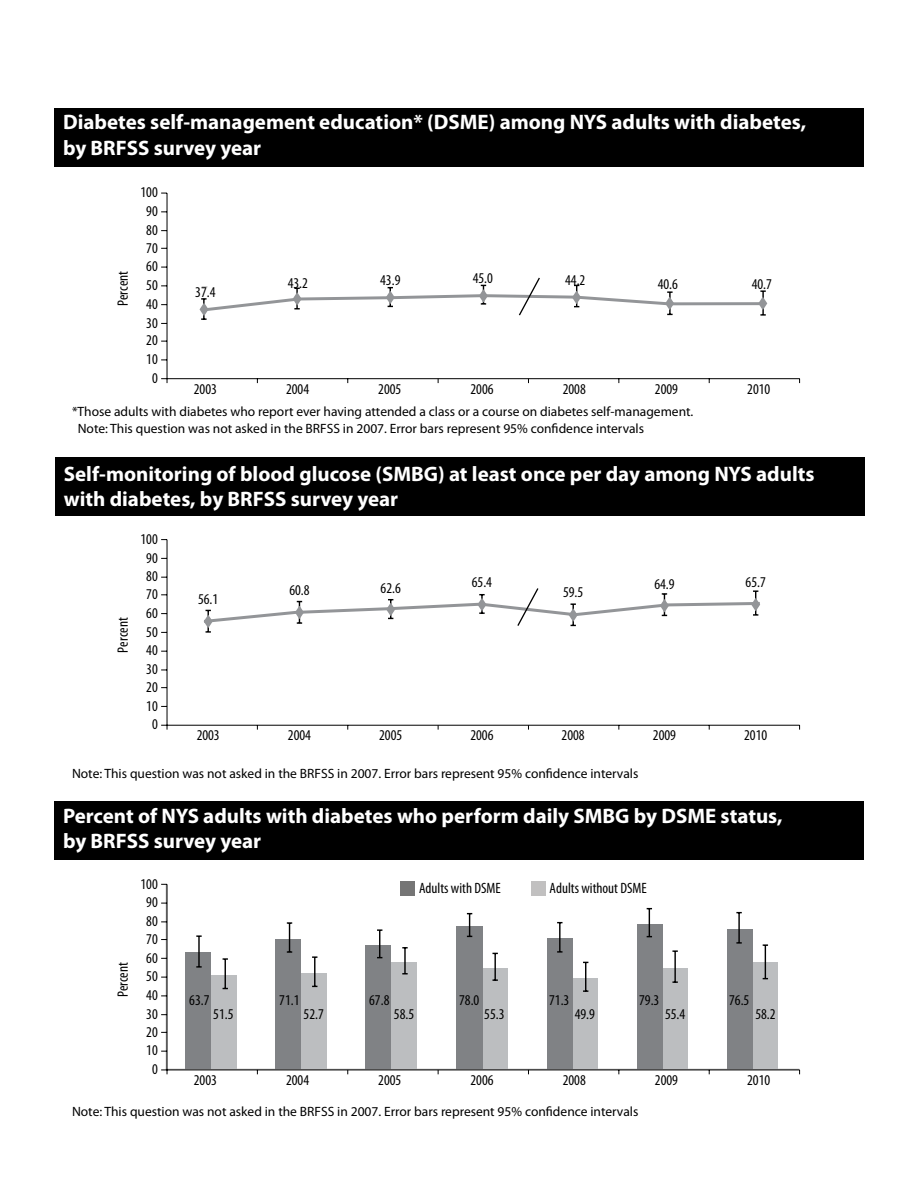
<style>
.page{position:relative;width:918px;height:1188px;background:#fff}
.page>*{position:absolute;margin:0;border:0;box-sizing:border-box;transform-origin:0 0}
.t1{font:700 21px/25.2px "Myriad Pro";color:#fff}
.t2{font:condensed 15px "Myriad Pro";color:#000}
.t3{font:13.5px/16.2px "Myriad Pro";color:#000}
</style>
<div class="page">
<div style="left:54px;top:108px;width:810px;height:59px;background:#000"></div>
<div style="left:55px;top:457px;width:810px;height:59px;background:#000"></div>
<div style="left:54px;top:801px;width:810px;height:59px;background:#000"></div>
<hr style="left:167px;top:193px;width:1px;height:186px;background:#000">
<hr style="left:167px;top:378px;width:633px;height:1px;background:#000">
<svg style="left:161px;top:378px;width:7px;height:5px"></svg>
<svg style="left:200px;top:277px;width:567px;height:43px"></svg>
<hr style="left:167px;top:540px;width:1px;height:185px;background:#000">
<hr style="left:167px;top:725px;width:633px;height:1px;background:#000">
<svg style="left:161px;top:725px;width:7px;height:5px"></svg>
<svg style="left:203px;top:588px;width:557px;height:45px"></svg>
<hr style="left:166px;top:885px;width:1px;height:184px;background:#a9a9a9">
<div style="left:753px;top:963px;width:25px;height:106px;background:#bcbec0"></div>
<div style="left:663px;top:968px;width:25px;height:101px;background:#bcbec0"></div>
<div style="left:573px;top:978px;width:25px;height:91px;background:#bcbec0"></div>
<div style="left:483px;top:968px;width:25px;height:101px;background:#bcbec0"></div>
<div style="left:391px;top:962px;width:26px;height:107px;background:#bcbec0"></div>
<div style="left:301px;top:973px;width:26px;height:96px;background:#bcbec0"></div>
<div style="left:211px;top:975px;width:26px;height:94px;background:#bcbec0"></div>
<div style="left:727px;top:929px;width:26px;height:140px;background:#808285"></div>
<div style="left:637px;top:924px;width:26px;height:145px;background:#808285"></div>
<div style="left:547px;top:939px;width:26px;height:130px;background:#808285"></div>
<div style="left:456px;top:926px;width:27px;height:143px;background:#808285"></div>
<div style="left:366px;top:945px;width:25px;height:124px;background:#808285"></div>
<div style="left:276px;top:939px;width:25px;height:130px;background:#808285"></div>
<div style="left:186px;top:952px;width:25px;height:117px;background:#808285"></div>
<div style="left:400px;top:881px;width:15px;height:15px;background:#757575"></div>
<div style="left:531px;top:881px;width:15px;height:15px;background:#c1c0c0"></div>
<hr style="left:167px;top:884px;width:1px;height:186px;background:#000">
<hr style="left:167px;top:1069px;width:633px;height:1px;background:#000">
<svg style="left:161px;top:1069px;width:7px;height:5px"></svg>
<hr style="left:198px;top:936px;width:2px;height:31px;background:#000">
<hr style="left:225px;top:959px;width:1px;height:30px;background:#000">
<svg style="left:287px;top:922px;width:5px;height:31px"></svg>
<svg style="left:312px;top:956px;width:5px;height:31px"></svg>
<svg style="left:377px;top:929px;width:5px;height:29px"></svg>
<hr style="left:404px;top:948px;width:2px;height:26px;background:#000">
<svg style="left:467px;top:913px;width:5px;height:24px"></svg>
<hr style="left:494px;top:953px;width:2px;height:27px;background:#000">
<hr style="left:559px;top:923px;width:2px;height:29px;background:#000">
<svg style="left:583px;top:962px;width:5px;height:30px"></svg>
<svg style="left:647px;top:908px;width:5px;height:29px"></svg>
<hr style="left:674px;top:951px;width:2px;height:31px;background:#000">
<hr style="left:738px;top:913px;width:2px;height:30px;background:#000">
<hr style="left:765px;top:945px;width:1px;height:34px;background:#000">
<h1 class="t1" style="left:63px;top:110px;width:745px">Diabetes self-management education* (DSME) among NYS adults with diabetes, by BRFSS survey year</h1>
<p class="t2" style="left:140px;top:184px;width:19px">100</p>
<p class="t2" style="left:146px;top:203px;width:13px">90</p>
<p class="t2" style="left:146px;top:222px;width:13px">80</p>
<p class="t2" style="left:115px;top:306px;width:37px;rotate:-90deg">Percent</p>
<p class="t2" style="left:146px;top:240px;width:13px">70</p>
<p class="t2" style="left:146px;top:258px;width:13px">60</p>
<p class="t2" style="left:146px;top:277px;width:13px">50</p>
<p class="t2" style="left:146px;top:296px;width:13px">40</p>
<p class="t2" style="left:146px;top:315px;width:13px">30</p>
<p class="t2" style="left:146px;top:332px;width:13px">20</p>
<p class="t2" style="left:146px;top:351px;width:13px">10</p>
<p class="t2" style="left:152px;top:370px;width:7px">0</p>
<p class="t2" style="left:195px;top:283px;width:22px">37.4</p>
<p class="t2" style="left:288px;top:274px;width:22px">43.2</p>
<p class="t2" style="left:380px;top:271px;width:22px">43.9</p>
<p class="t2" style="left:473px;top:270px;width:22px">45.0</p>
<p class="t2" style="left:565px;top:271px;width:22px">44.2</p>
<p class="t2" style="left:658px;top:276px;width:22px">40.6</p>
<p class="t2" style="left:752px;top:276px;width:22px">40.7</p>
<p class="t2" style="left:563px;top:381px;width:25px">2008</p>
<p class="t2" style="left:655px;top:381px;width:25px">2009</p>
<p class="t2" style="left:194px;top:381px;width:25px">2003</p>
<p class="t2" style="left:286px;top:381px;width:25px">2004</p>
<p class="t2" style="left:378px;top:381px;width:25px">2005</p>
<p class="t2" style="left:471px;top:381px;width:25px">2006</p>
<p class="t2" style="left:747px;top:381px;width:25px">2010</p>
<p class="t3" style="left:78px;top:404px;width:617px;text-indent:-6px">*Those adults with diabetes who report ever having attended a class or a course on diabetes self-management.<br>Note: This question was not asked in the BRFSS in 2007. Error bars represent 95% confidence intervals</p>
<h1 class="t1" style="left:64px;top:462px;width:752px">Self-monitoring of blood glucose (SMBG) at least once per day among NYS adults with diabetes, by BRFSS survey year</h1>
<p class="t2" style="left:140px;top:531px;width:19px">100</p>
<p class="t2" style="left:115px;top:653px;width:37px;rotate:-90deg">Percent</p>
<p class="t2" style="left:146px;top:550px;width:13px">90</p>
<p class="t2" style="left:146px;top:568px;width:13px">80</p>
<p class="t2" style="left:146px;top:586px;width:13px">70</p>
<p class="t2" style="left:146px;top:605px;width:13px">60</p>
<p class="t2" style="left:146px;top:624px;width:13px">50</p>
<p class="t2" style="left:146px;top:642px;width:13px">40</p>
<p class="t2" style="left:146px;top:661px;width:13px">30</p>
<p class="t2" style="left:146px;top:679px;width:13px">20</p>
<p class="t2" style="left:146px;top:698px;width:13px">10</p>
<p class="t2" style="left:152px;top:716px;width:7px">0</p>
<p class="t2" style="left:198px;top:591px;width:22px">56.1</p>
<p class="t2" style="left:289px;top:582px;width:22px">60.8</p>
<p class="t2" style="left:381px;top:580px;width:22px">62.6</p>
<p class="t2" style="left:472px;top:574px;width:22px">65.4</p>
<p class="t2" style="left:746px;top:574px;width:22px">65.7</p>
<p class="t2" style="left:654px;top:576px;width:22px">64.9</p>
<p class="t2" style="left:563px;top:584px;width:22px">59.5</p>
<p class="t2" style="left:197px;top:727px;width:25px">2003</p>
<p class="t2" style="left:288px;top:727px;width:25px">2004</p>
<p class="t2" style="left:379px;top:727px;width:25px">2005</p>
<p class="t2" style="left:470px;top:727px;width:25px">2006</p>
<p class="t2" style="left:744px;top:727px;width:25px">2010</p>
<p class="t2" style="left:562px;top:727px;width:25px">2008</p>
<p class="t2" style="left:653px;top:727px;width:25px">2009</p>
<p class="t3" style="left:72px;top:765px;width:568px">Note: This question was not asked in the BRFSS in 2007. Error bars represent 95% confidence intervals</p>
<h1 class="t1" style="left:63px;top:803px;width:721px">Percent of NYS adults with diabetes who perform daily SMBG by DSME status, by BRFSS survey year</h1>
<p class="t2" style="left:115px;top:997px;width:37px;rotate:-90deg">Percent</p>
<p class="t2" style="left:140px;top:875px;width:19px">100</p>
<p class="t2" style="left:146px;top:894px;width:13px">90</p>
<p class="t2" style="left:146px;top:913px;width:13px">80</p>
<p class="t2" style="left:146px;top:931px;width:13px">70</p>
<p class="t2" style="left:146px;top:950px;width:13px">60</p>
<p class="t2" style="left:146px;top:968px;width:13px">50</p>
<p class="t2" style="left:146px;top:987px;width:13px">40</p>
<p class="t2" style="left:146px;top:1006px;width:13px">30</p>
<p class="t2" style="left:146px;top:1024px;width:13px">20</p>
<p class="t2" style="left:146px;top:1042px;width:13px">10</p>
<p class="t2" style="left:152px;top:1061px;width:7px">0</p>
<p class="t2" style="left:419px;top:880px;width:83px">Adults with DSME</p>
<p class="t2" style="left:550px;top:880px;width:99px">Adults without DSME</p>
<p class="t2" style="left:549px;top:992px;width:22px">71.3</p>
<p class="t2" style="left:639px;top:992px;width:22px">79.3</p>
<p class="t2" style="left:189px;top:992px;width:22px">63.7</p>
<p class="t2" style="left:279px;top:992px;width:22px">71.1</p>
<p class="t2" style="left:369px;top:992px;width:22px">67.8</p>
<p class="t2" style="left:459px;top:992px;width:22px">78.0</p>
<p class="t2" style="left:729px;top:992px;width:22px">76.5</p>
<p class="t2" style="left:213px;top:1005px;width:22px">51.5</p>
<p class="t2" style="left:304px;top:1005px;width:22px">52.7</p>
<p class="t2" style="left:394px;top:1005px;width:22px">58.5</p>
<p class="t2" style="left:484px;top:1005px;width:22px">55.3</p>
<p class="t2" style="left:575px;top:1005px;width:22px">49.9</p>
<p class="t2" style="left:665px;top:1005px;width:22px">55.4</p>
<p class="t2" style="left:755px;top:1005px;width:22px">58.2</p>
<p class="t2" style="left:194px;top:1072px;width:25px">2003</p>
<p class="t2" style="left:286px;top:1072px;width:25px">2004</p>
<p class="t2" style="left:378px;top:1072px;width:25px">2005</p>
<p class="t2" style="left:471px;top:1072px;width:25px">2006</p>
<p class="t2" style="left:747px;top:1072px;width:25px">2010</p>
<p class="t2" style="left:563px;top:1072px;width:25px">2008</p>
<p class="t2" style="left:655px;top:1072px;width:25px">2009</p>
<p class="t3" style="left:72px;top:1103px;width:568px">Note: This question was not asked in the BRFSS in 2007. Error bars represent 95% confidence intervals</p>
</div>
